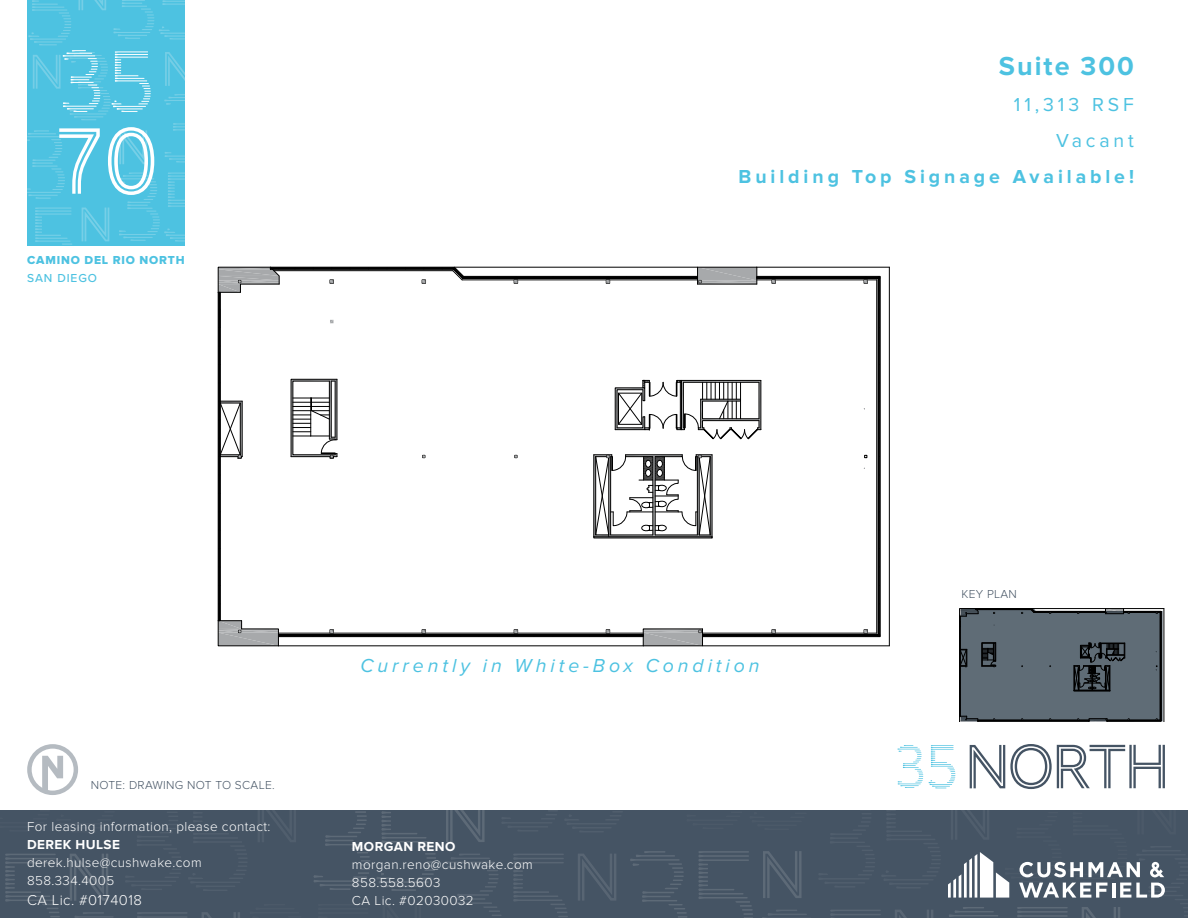
<style>
.page{position:relative;width:1188px;height:918px;background:#fff}
.page>*{position:absolute;margin:0;border:0;box-sizing:border-box;transform-origin:0 0}
.t1{font:700 27px "Proxima Nova";letter-spacing:.075em;color:#4dc2e1}
.t2{font:italic 19.5px "Proxima Nova";letter-spacing:.2em;color:#4dc2e1}
.t3{font:700 19.5px "Proxima Nova";letter-spacing:.2em;color:#4dc2e1}
.t4{font:19.5px/36px "Proxima Nova";letter-spacing:.2em;color:#4dc2e1;text-align:right}
.t5{font:300 14.85px "Proxima Nova";letter-spacing:.03em;color:#fff}
.t6{font:300 13.5px/18px "Proxima Nova";letter-spacing:.03em;color:#fff}
.t7{font:700 13.5px "Proxima Nova";letter-spacing:.03em;color:#fff}
.t8{font:300 12px "Proxima Nova";letter-spacing:.025em;color:#455464}
.t9{font:12px "Proxima Nova Extrabld";letter-spacing:.07em;color:#4dc2e1}
.t10{font:500 12px "Proxima Nova";letter-spacing:.075em;color:#4dc2e1}
</style>
<div class="page">
<div style="left:0;top:810px;width:1188px;height:108px;background:#455464"></div>
<svg style="left:258px;top:810px;width:38px;height:32px"></svg>
<svg style="left:126px;top:812px;width:55px;height:78px"></svg>
<svg style="left:189px;top:812px;width:58px;height:79px"></svg>
<svg style="left:70px;top:854px;width:38px;height:47px"></svg>
<svg style="left:5px;top:854px;width:55px;height:63px"></svg>
<svg style="left:202px;top:912px;width:38px;height:6px"></svg>
<svg style="left:75px;top:912px;width:38px;height:6px"></svg>
<svg style="left:137px;top:912px;width:50px;height:6px"></svg>
<svg style="left:502px;top:810px;width:55px;height:21px"></svg>
<svg style="left:565px;top:815px;width:54px;height:17px"></svg>
<svg style="left:819px;top:833px;width:56px;height:54px"></svg>
<svg style="left:882px;top:810px;width:58px;height:78px"></svg>
<svg style="left:446px;top:810px;width:39px;height:32px"></svg>
<svg style="left:313px;top:811px;width:123px;height:80px"></svg>
<svg style="left:578px;top:854px;width:38px;height:47px"></svg>
<svg style="left:445px;top:854px;width:56px;height:62px"></svg>
<svg style="left:513px;top:854px;width:55px;height:63px"></svg>
<svg style="left:763px;top:851px;width:39px;height:47px"></svg>
<svg style="left:630px;top:851px;width:123px;height:67px"></svg>
<svg style="left:895px;top:910px;width:38px;height:8px"></svg>
<svg style="left:762px;top:910px;width:45px;height:8px"></svg>
<svg style="left:830px;top:910px;width:51px;height:8px"></svg>
<svg style="left:948px;top:810px;width:240px;height:108px"></svg>
<svg style="left:970px;top:744px;width:195px;height:45px"></svg>
<svg style="left:897px;top:745px;width:26px;height:43px"></svg>
<svg style="left:929px;top:745px;width:26px;height:43px"></svg>
<div style="left:27px;top:744px;width:51px;height:51px;border:4px solid #455464;border-radius:50%"></div>
<svg style="left:42px;top:756px;width:21px;height:36px"></svg>
<svg style="left:27px;top:0;width:158px;height:246px;background:#5cc7e3"></svg>
<hr style="left:1124px;top:608px;width:40px;height:1px;background:#000">
<hr style="left:1164px;top:609px;width:1px;height:113px;background:#000">
<svg style="left:959px;top:608px;width:204px;height:114px;background:#556069"></svg>
<hr style="left:278px;top:634px;width:365px;height:1px;background:#000">
<hr style="left:278px;top:633px;width:365px;height:1px;background:#000">
<hr style="left:278px;top:646px;width:365px;height:1px;background:#000">
<hr style="left:703px;top:646px;width:186px;height:1px;background:#000">
<hr style="left:757px;top:267px;width:132px;height:1px;background:#000">
<hr style="left:880px;top:277px;width:1px;height:359px;background:#000">
<hr style="left:889px;top:267px;width:1px;height:379px;background:#000">
<hr style="left:218px;top:292px;width:1px;height:329px;background:#000">
<hr style="left:278px;top:636px;width:365px;height:1px;background:#000">
<svg style="left:702px;top:276px;width:178px;height:361px"></svg>
<hr style="left:761px;top:380px;width:1px;height:50px;background:#000">
<hr style="left:242px;top:401px;width:1px;height:56px;background:#000">
<hr style="left:712px;top:455px;width:1px;height:83px;background:#000">
<hr style="left:757px;top:277px;width:122px;height:1px;background:#000">
<hr style="left:757px;top:278px;width:122px;height:1px;background:#000">
<hr style="left:703px;top:635px;width:176px;height:1px;background:#000">
<hr style="left:278px;top:635px;width:365px;height:1px;background:#000">
<hr style="left:219px;top:292px;width:1px;height:329px;background:#000">
<hr style="left:879px;top:278px;width:1px;height:357px;background:#000">
<hr style="left:220px;top:292px;width:1px;height:329px;background:#000">
<hr style="left:878px;top:278px;width:1px;height:357px;background:#000">
<svg style="left:220px;top:309px;width:1px;height:19px"></svg>
<svg style="left:514px;top:455px;width:4px;height:3px"></svg>
<svg style="left:291px;top:379px;width:47px;height:80px"></svg>
<svg style="left:220px;top:401px;width:22px;height:58px"></svg>
<svg style="left:771px;top:279px;width:5px;height:5px"></svg>
<svg style="left:864px;top:279px;width:4px;height:5px"></svg>
<svg style="left:218px;top:620px;width:61px;height:26px"></svg>
<svg style="left:330px;top:629px;width:4px;height:5px"></svg>
<svg style="left:422px;top:629px;width:4px;height:5px"></svg>
<svg style="left:514px;top:629px;width:4px;height:5px"></svg>
<svg style="left:606px;top:629px;width:4px;height:5px"></svg>
<svg style="left:643px;top:629px;width:61px;height:17px"></svg>
<svg style="left:771px;top:629px;width:22px;height:6px"></svg>
<svg style="left:864px;top:629px;width:4px;height:6px"></svg>
<svg style="left:594px;top:454px;width:118px;height:84px"></svg>
<svg style="left:218px;top:267px;width:540px;height:26px"></svg>
<svg style="left:615px;top:380px;width:146px;height:59px"></svg>
<p class="t9" style="left:27px;top:254px;width:159px">CAMINO DEL RIO NORTH</p>
<p class="t10" style="left:27px;top:270px;width:71px">SAN DIEGO</p>
<h1 class="t1" style="left:999px;top:51px;width:137px">Suite 300</h1>
<h2 class="t4" style="left:1014px;top:87px;width:122px">11,313 RSF<br>Vacant</h2>
<h2 class="t3" style="left:739px;top:166px;width:397px">Building Top Signage Available!</h2>
<p class="t8" style="left:91px;top:778px;width:185px">NOTE: DRAWING NOT TO SCALE.</p>
<p class="t6" style="left:27px;top:818px;width:245px">For leasing information, please contact:</p>
<p class="t7" style="left:27px;top:837px;width:95px">DEREK HULSE</p>
<p class="t6" style="left:27px;top:854px;width:176px">derek.hulse@cushwake.com<br>858.334.4005</p>
<p class="t5" style="left:27px;top:891px;width:116px">CA Lic. #0174018</p>
<h2 class="t2" style="left:361px;top:655px;width:401px">Currently in White-Box Condition</h2>
<p class="t7" style="left:352px;top:839px;width:105px">MORGAN RENO</p>
<p class="t6" style="left:352px;top:855px;width:182px">morgan.reno@cushwake.com<br>858.558.5603<br>CA Lic. #02030032</p>
<p class="t8" style="left:962px;top:587px;width:57px">KEY PLAN</p>
</div>
